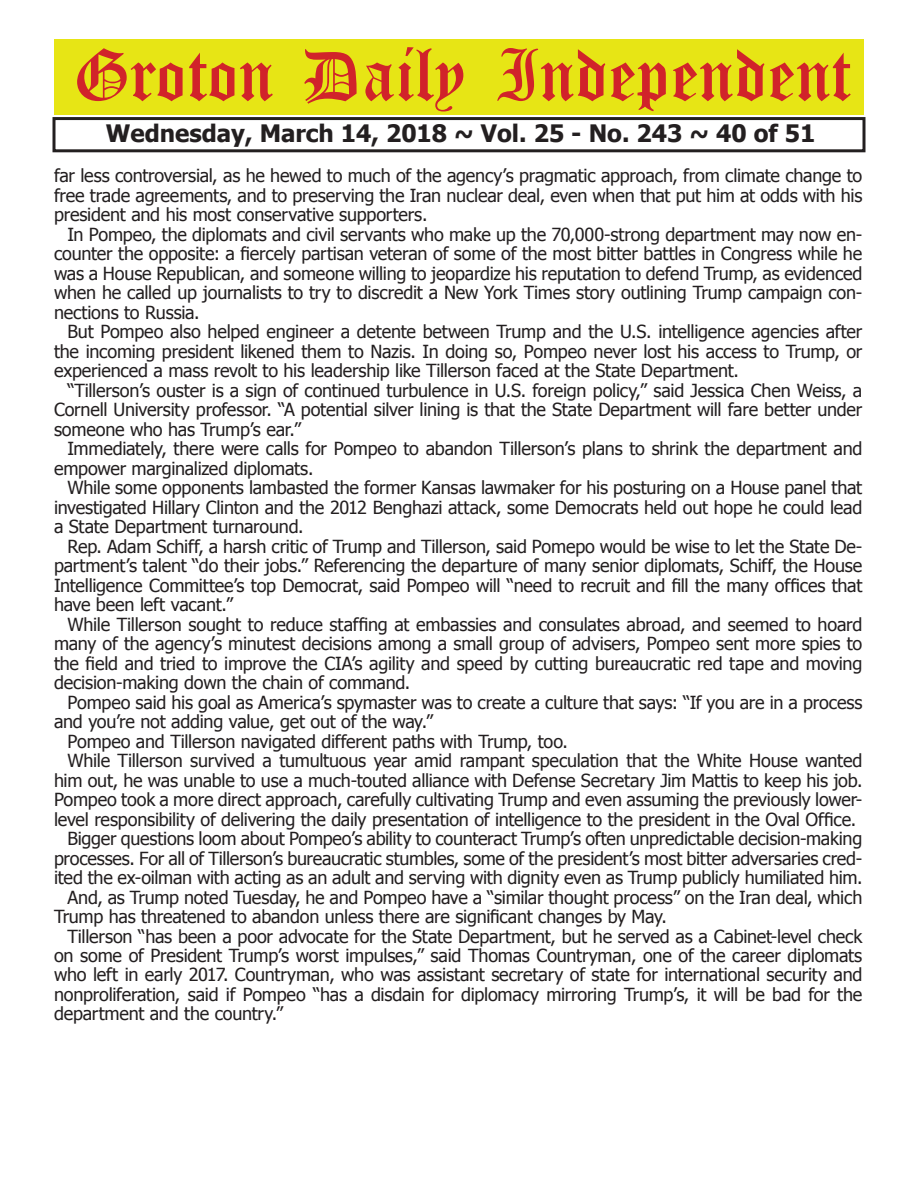
<style>
.page{position:relative;width:918px;height:1188px;background:#fff}
.page>*{position:absolute;margin:0;border:0;box-sizing:border-box;transform-origin:0 0}
.t1{font:54px "Old English Five";color:#d1232a}
.t2{font:700 24px "Tahoma";color:#231f20}
.t3{font:18px/19.5px "Tahoma";letter-spacing:-.015em;color:#231f20;text-align:justify}
</style>
<div class="page">
<div style="left:52px;top:117px;width:814px;height:35px;border:3px solid #231f20"></div>
<div style="left:54px;top:40px;width:810px;height:75px;background:#e7e515"></div>
<h1 class="t1" style="left:73px;top:50px;width:779px">Groton Daily Independent</h1>
<h2 class="t2" style="left:106px;top:116px;width:711px">Wednesday, March 14, 2018 ~ Vol. 25 - No. 243 ~ 40 of 51</h2>
<p class="t3" style="left:54px;top:165px;width:810px">far less controversial, as he hewed to much of the agency’s pragmatic approach, from climate change to free trade agreements, and to preserving the Iran nuclear deal, even when that put him at odds with his president and his most conservative supporters.</p>
<p class="t3" style="left:54px;top:224px;width:810px;text-indent:14px">In Pompeo, the diplomats and civil servants who make up the 70,000-strong department may now en&shy;counter the opposite: a fiercely partisan veteran of some of the most bitter battles in Congress while he was a House Republican, and someone willing to jeopardize his reputation to defend Trump, as evidenced when he called up journalists to try to discredit a New York Times story outlining Trump campaign con&shy;nections to Russia.</p>
<p class="t3" style="left:54px;top:321px;width:810px;text-indent:14px">But Pompeo also helped engineer a detente between Trump and the U.S. intelligence agencies after the incoming president likened them to Nazis. In doing so, Pompeo never lost his access to Trump, or experienced a mass revolt to his leadership like Tillerson faced at the State Department.</p>
<p class="t3" style="left:54px;top:380px;width:810px;text-indent:14px">“Tillerson’s ouster is a sign of continued turbulence in U.S. foreign policy,” said Jessica Chen Weiss, a Cornell University professor. “A potential silver lining is that the State Department will fare better under someone who has Trump’s ear.”</p>
<p class="t3" style="left:54px;top:438px;width:810px;text-indent:14px">Immediately, there were calls for Pompeo to abandon Tillerson’s plans to shrink the department and empower marginalized diplomats.</p>
<p class="t3" style="left:54px;top:477px;width:810px;text-indent:14px">While some opponents lambasted the former Kansas lawmaker for his posturing on a House panel that investigated Hillary Clinton and the 2012 Benghazi attack, some Democrats held out hope he could lead a State Department turnaround.</p>
<p class="t3" style="left:54px;top:536px;width:810px;text-indent:14px">Rep. Adam Schiff, a harsh critic of Trump and Tillerson, said Pomepo would be wise to let the State De&shy;partment’s talent “do their jobs.” Referencing the departure of many senior diplomats, Schiff, the House Intelligence Committee’s top Democrat, said Pompeo will “need to recruit and fill the many offices that have been left vacant.”</p>
<p class="t3" style="left:54px;top:613px;width:810px;text-indent:14px">While Tillerson sought to reduce staffing at embassies and consulates abroad, and seemed to hoard many of the agency’s minutest decisions among a small group of advisers, Pompeo sent more spies to the field and tried to improve the CIA’s agility and speed by cutting bureaucratic red tape and moving decision-making down the chain of command.</p>
<p class="t3" style="left:68px;top:691px;width:796px">Pompeo said his goal as America’s spymaster was to create a culture that says: “If you are in a process</p>
<p class="t3" style="left:54px;top:711px;width:381px">and you’re not adding value, get out of the way.”</p>
<p class="t3" style="left:68px;top:730px;width:502px">Pompeo and Tillerson navigated different paths with Trump, too.</p>
<p class="t3" style="left:68px;top:750px;width:796px">While Tillerson survived a tumultuous year amid rampant speculation that the White House wanted</p>
<p class="t3" style="left:54px;top:769px;width:810px">him out, he was unable to use a much-touted alliance with Defense Secretary Jim Mattis to keep his job.</p>
<p class="t3" style="left:54px;top:789px;width:810px">Pompeo took a more direct approach, carefully cultivating Trump and even assuming the previously lower-</p>
<p class="t3" style="left:54px;top:808px;width:804px">level responsibility of delivering the daily presentation of intelligence to the president in the Oval Office.</p>
<p class="t3" style="left:68px;top:828px;width:796px">Bigger questions loom about Pompeo’s ability to counteract Trump’s often unpredictable decision-making</p>
<p class="t3" style="left:54px;top:847px;width:810px">processes. For all of Tillerson’s bureaucratic stumbles, some of the president’s most bitter adversaries cred-</p>
<p class="t3" style="left:54px;top:867px;width:810px">ited the ex-oilman with acting as an adult and serving with dignity even as Trump publicly humiliated him.</p>
<p class="t3" style="left:68px;top:886px;width:796px">And, as Trump noted Tuesday, he and Pompeo have a “similar thought process” on the Iran deal, which</p>
<p class="t3" style="left:54px;top:906px;width:614px">Trump has threatened to abandon unless there are significant changes by May.</p>
<p class="t3" style="left:68px;top:925px;width:796px">Tillerson “has been a poor advocate for the State Department, but he served as a Cabinet-level check</p>
<p class="t3" style="left:54px;top:945px;width:810px">on some of President Trump’s worst impulses,” said Thomas Countryman, one of the career diplomats</p>
<p class="t3" style="left:54px;top:964px;width:810px">who left in early 2017. Countryman, who was assistant secretary of state for international security and</p>
<p class="t3" style="left:54px;top:984px;width:810px">nonproliferation, said if Pompeo “has a disdain for diplomacy mirroring Trump’s, it will be bad for the</p>
<p class="t3" style="left:54px;top:1003px;width:231px">department and the country.”</p>
</div>
